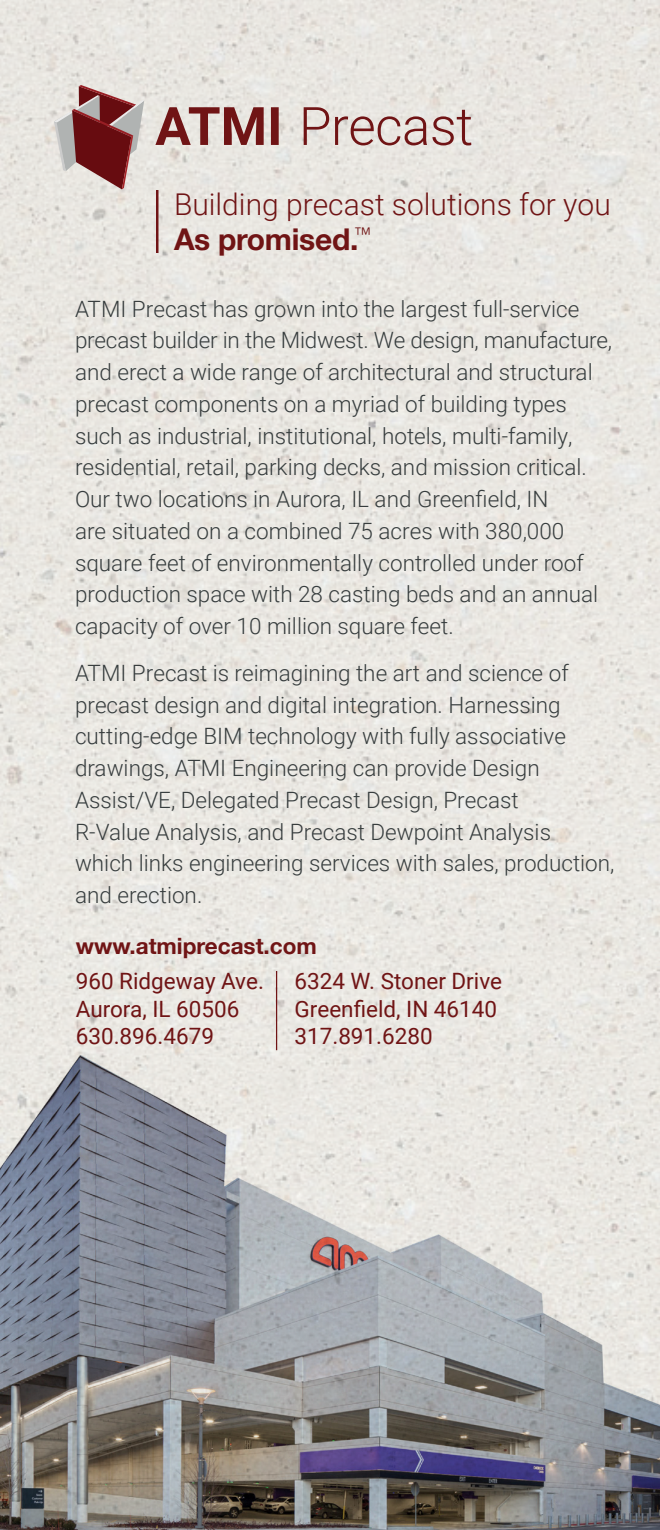
<style>
.page{position:relative;width:660px;height:1530px;background:#fff}
.page>*{position:absolute;margin:0;border:0;box-sizing:border-box;transform-origin:0 0}
.Headlines{font:300 30px/35px "Roboto";color:#701415}
.t1{font:300 22.5px "Roboto";color:#373d3e}
.t2{font:22.5px/27.5px "Roboto";color:#701415}
.t3{font:700 22.5px "Helvetica Neue";color:#701415}
.s1{font-family:"Helvetica Neue";font-weight:700}
</style>
<div class="page">
<img style="left:0;top:0;width:660px;height:1042px">
<svg style="left:155px;top:107px;width:316px;height:38px;background:#c2a4a1"></svg>
<svg style="left:54px;top:85px;width:90px;height:104px;background:#a98181"></svg>
<hr style="left:156px;top:190px;width:3px;height:63px;background:#701415">
<img style="left:0;top:1042px;width:660px;height:488px">
<hr style="left:276px;top:971px;width:1px;height:79px;background:#701415">
<p class="Headlines" style="left:174px;top:186px;width:438px">Building precast solutions for you<br><span class="s1">As promised.</span><sup>™</sup></p>
<p class="t1" style="left:75px;top:293px;width:506px">ATMI Precast has grown into the largest full-service</p>
<p class="t1" style="left:75px;top:325px;width:539px">precast builder in the Midwest. We design, manufacture,</p>
<p class="t1" style="left:75px;top:356px;width:519px">and erect a wide range of architectural and structural</p>
<p class="t1" style="left:75px;top:388px;width:493px">precast components on a myriad of building types</p>
<p class="t1" style="left:75px;top:420px;width:499px">such as industrial, institutional, hotels, multi-family,</p>
<p class="t1" style="left:75px;top:452px;width:514px">residential, retail, parking decks, and mission critical.</p>
<p class="t1" style="left:75px;top:483px;width:475px">Our two locations in Aurora, IL and Greenfield, IN</p>
<p class="t1" style="left:75px;top:515px;width:491px">are situated on a combined 75 acres with 380,000</p>
<p class="t1" style="left:75px;top:547px;width:510px">square feet of environmentally controlled under roof</p>
<p class="t1" style="left:75px;top:579px;width:525px">production space with 28 casting beds and an annual</p>
<p class="t1" style="left:75px;top:610px;width:380px">capacity of over 10 million square feet.</p>
<p class="t1" style="left:75px;top:657px;width:495px">ATMI Precast is reimagining the art and science of</p>
<p class="t1" style="left:75px;top:689px;width:487px">precast design and digital integration. Harnessing</p>
<p class="t1" style="left:75px;top:721px;width:493px">cutting-edge BIM technology with fully associative</p>
<p class="t1" style="left:75px;top:752px;width:466px">drawings, ATMI Engineering can provide Design</p>
<p class="t1" style="left:75px;top:784px;width:445px">Assist/VE, Delegated Precast Design, Precast</p>
<p class="t1" style="left:75px;top:816px;width:478px">R-Value Analysis, and Precast Dewpoint Analysis</p>
<p class="t1" style="left:75px;top:848px;width:541px">which links engineering services with sales, production,</p>
<p class="t1" style="left:75px;top:879px;width:129px">and erection.</p>
<p class="t3" style="left:76px;top:929px;width:243px">www.atmiprecast.com</p>
<p class="t2" style="left:76px;top:967px;width:190px">960 Ridgeway Ave.</p>
<p class="t2" style="left:76px;top:994px;width:165px">Aurora, IL 60506</p>
<p class="t2" style="left:76px;top:1022px;width:140px">630.896.4679</p>
<p class="t2" style="left:295px;top:966px;width:209px">6324 W. Stoner Drive<br>Greenfield, IN 46140</p>
<p class="t2" style="left:295px;top:1021px;width:140px">317.891.6280</p>
</div>
